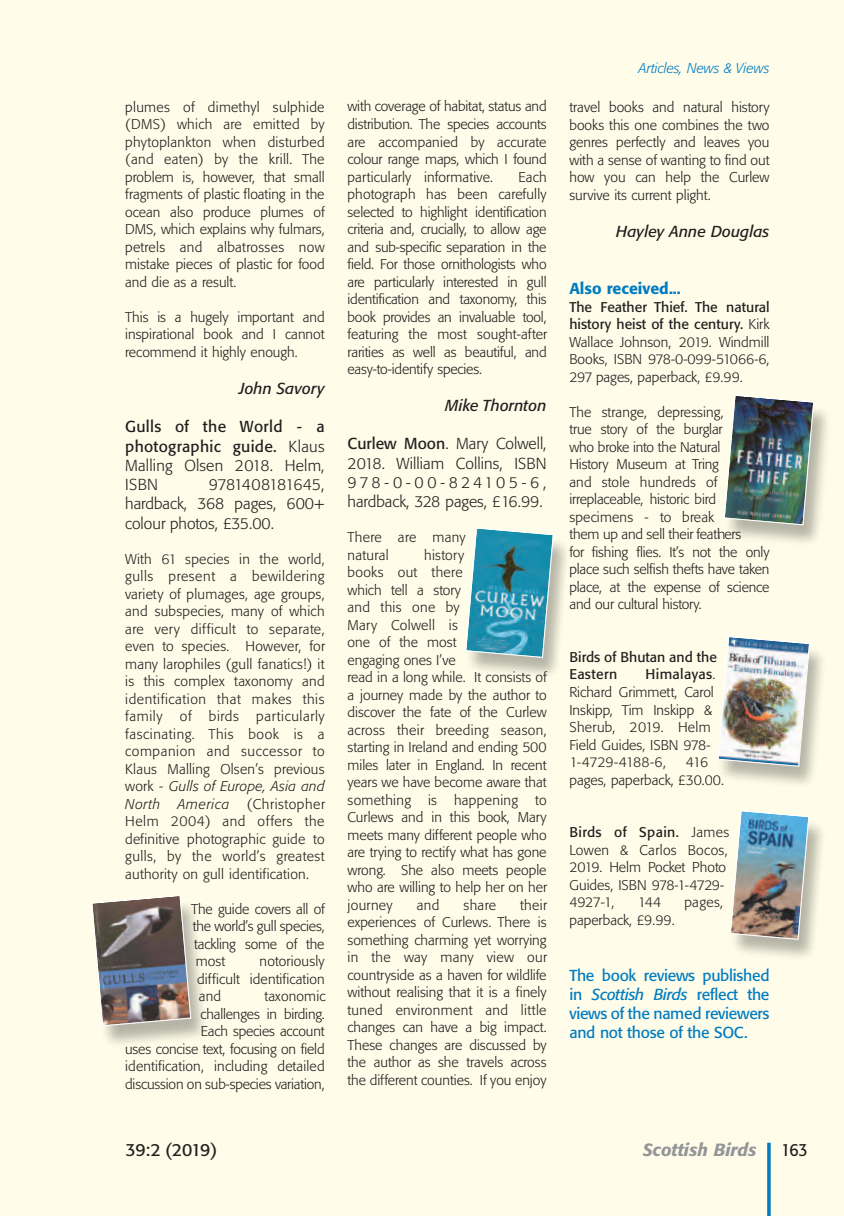
<style>
.page{position:relative;width:844px;height:1216px;background:#fff}
.page>*{position:absolute;margin:0;border:0;box-sizing:border-box;transform-origin:0 0}
.t1{font:italic 500 17.5px "Formata BQ";color:#939598}
.t2{font:17.5px "Formata BQ";letter-spacing:-.045em;color:#231f20}
.t3{font:17.5px "Formata BQ";letter-spacing:-.045em;color:#231f20;scale:.9 1}
.t4{font:300 15.75px/19.2px "Formata BQ";color:#231f20;text-align:justify}
.t5{font:15.75px/19.2px "Formata BQ";letter-spacing:-.02em;color:#007cc2;text-align:justify}
.t6{font:15.75px/19.2px "Formata BQ";letter-spacing:.02em;color:#231f20;text-align:justify}
.t7{font:italic 15.75px "Formata BQ";color:#231f20}
.t8{font:500 15.75px "Formata BQ";color:#007cc2}
.t9{font:300 14px/17.5px "Formata BQ";color:#231f20;text-align:justify}
.t10{font:14px/17.5px "Formata BQ";color:#231f20}
.t11{font:italic 300 14px "Formata BQ";color:#007cc2}
.t12{font:300 14px/17.5px "Formata BQ";letter-spacing:.025em;color:#231f20}
.s1{font-weight:300}
.s2{font-style:italic}
.s3{font-weight:400}
</style>
<div class="page">
<div style="left:0;top:0;width:843px;height:1215px;background:#fffde9"></div>
<hr style="left:767px;top:1142px;width:3px;height:73px;background:#007cc2">
<img style="left:91px;top:895px;width:101px;height:131px">
<img style="left:465px;top:527px;width:89px;height:131px">
<img style="left:724px;top:394px;width:90px;height:132px">
<img style="left:717px;top:636px;width:93px;height:131px">
<img style="left:730px;top:810px;width:79px;height:130px">
<p class="t9" style="left:125px;top:99px;width:201px">plumes of dimethyl sulphide (DMS) which are emitted by phytoplankton when disturbed (and eaten) by the krill. The problem is, however, that small fragments of plastic floating in the ocean also produce plumes of DMS, which explains why fulmars, petrels and albatrosses now mistake pieces of plastic for food and die as a result.</p>
<p class="t9" style="left:125px;top:309px;width:201px">This is a hugely important and inspirational book and I cannot recommend it highly enough.</p>
<p class="t7" style="left:239px;top:381px;width:87px">John Savory</p>
<p class="t6" style="left:125px;top:418px;width:201px">Gulls of the World - a photographic guide. <span class="s1">Klaus Malling Olsen 2018. Helm, ISBN</span></p>
<p class="t4" style="left:125px;top:476px;width:201px;text-indent:84px">9781408181645, hardback, 368 pages, 600+ colour photos, £35.00.</p>
<p class="t9" style="left:125px;top:551px;width:201px">With 61 species in the world, gulls present a bewildering variety of plumages, age groups, and subspecies, many of which are very difficult to separate, even to species. However, for many larophiles (gull fanatics!) it is this complex taxonomy and identification that makes this family of birds particularly fascinating. This book is a companion and successor to Klaus Malling Olsen’s previous work - <span class="s2">Gulls of Europe, Asia and North America</span> (Christopher Helm 2004) and offers the definitive photographic guide to gulls, by the world’s greatest authority on gull identification.</p>
<p class="t9" style="left:191px;top:901px;width:135px">The guide covers all of the world’s gull species, tackling some of the most</p>
<p class="t9" style="left:197px;top:953px;width:129px;text-indent:62px">notoriously difficult identification and</p>
<p class="t9" style="left:125px;top:988px;width:202px;text-align:right">taxonomic<br>challenges in birding.<br>Each species account<br>uses concise text, focusing on field identification, including detailed discussion on sub-species variation,</p>
<p class="t2" style="left:125px;top:1141px;width:93px">39:2 (2019)</p>
<p class="t9" style="left:347px;top:99px;width:200px">with coverage of habitat, status and distribution. The species accounts are accompanied by accurate colour range maps, which I found particularly informative.</p>
<p class="t9" style="left:347px;top:169px;width:201px;text-indent:171px">Each photograph has been carefully selected to highlight identification criteria and, crucially, to allow age and sub-specific separation in the field. For those ornithologists who are particularly interested in gull identification and taxonomy, this book provides an invaluable tool, featuring the most sought-after rarities as well as beautiful, and easy-to-identify species.</p>
<p class="t7" style="left:445px;top:398px;width:103px">Mike Thornton</p>
<p class="t4" style="left:347px;top:435px;width:200px"><span class="s3">Curlew Moon</span>. Mary Colwell, 2018. William Collins, ISBN 978-0-00-824105-6, hardback, 328 pages, £16.99.</p>
<p class="t12" style="left:347px;top:529px;width:120px">There are many natural</p>
<p class="t9" style="left:347px;top:547px;width:201px;text-align:left;text-indent:77px">history<br>books out there<br>which tell a story<br>and this one by<br>Mary Colwell is<br>one of the most<br>engaging ones I’ve<br>read in a long while. It consists of a journey made by the author to discover the fate of the Curlew across their breeding season, starting in Ireland and ending 500 miles later in England. In recent years we have become aware that something is happening to<br>Curlews and in this book, Mary meets many different people who are trying to rectify what has gone wrong. She also meets people who are willing to help her on her journey</p>
<p class="t9" style="left:347px;top:897px;width:201px;text-indent:173px">their experiences of Curlews. There is something charming yet worrying in the way many view our countryside as a haven for wildlife without realising that it is a finely tuned environment and little changes can have a big impact.<br>These changes are discussed by the author as she travels across the different counties. If you enjoy</p>
<p class="t9" style="left:417px;top:897px;width:24px">and</p>
<p class="t9" style="left:463px;top:897px;width:34px">share</p>
<p class="t11" style="left:638px;top:62px;width:132px">Articles, News &amp; Views</p>
<p class="t9" style="left:569px;top:100px;width:201px">travel books and natural history books this one combines the two genres perfectly and leaves you with a sense of wanting to find out how you can help the Curlew survive its current plight.</p>
<p class="t7" style="left:616px;top:224px;width:155px">Hayley Anne Douglas</p>
<p class="t8" style="left:569px;top:282px;width:113px">Also received...</p>
<p class="t9" style="left:569px;top:299px;width:201px"><span class="s3">The Feather Thief. The natural history heist of the century.</span> Kirk Wallace Johnson, 2019. Windmill Books, ISBN 978-0-099-51066-6, 297 pages, paperback, £9.99.</p>
<p class="t9" style="left:569px;top:404px;width:201px;text-align:left">The strange, depressing,<br>true story of the burglar<br>who broke into the Natural<br>History Museum at Tring<br>and stole hundreds of irreplaceable, historic bird specimens - to break<br>them up and sell their feathers<br>for fishing flies. It’s not the only place such selfish thefts have taken place, at the expense of science and our cultural history.</p>
<p class="t10" style="left:569px;top:649px;width:149px">Birds of Bhutan and the<br>Eastern</p>
<p class="t9" style="left:569px;top:667px;width:147px;text-align:left;text-indent:76px"><span class="s3">Himalayas</span>.<br>Richard Grimmett, Carol<br>Inskipp, Tim Inskipp &amp;<br>Sherub, 2019. Helm<br>Field Guides, ISBN 978-<br>1-4729-4188-6,</p>
<p class="t9" style="left:569px;top:754px;width:156px;text-indent:116px">416 pages, paperback, £30.00.</p>
<p class="t9" style="left:569px;top:824px;width:161px;text-align:left"><span class="s3">Birds of Spain.</span> James<br>Lowen &amp; Carlos Bocos,<br>2019. Helm Pocket Photo<br>Guides, ISBN 978-1-4729-<br>4927-1,</p>
<p class="t9" style="left:637px;top:894px;width:25px">144</p>
<p class="t9" style="left:684px;top:894px;width:40px">pages,</p>
<p class="t9" style="left:569px;top:912px;width:107px">paperback, £9.99.</p>
<p class="t5" style="left:569px;top:966px;width:201px">The book reviews published in <span class="s2">Scottish Birds</span> reflect the views of the named reviewers and not those of the SOC.</p>
<p class="t1" style="left:642px;top:1141px;width:115px">Scottish Birds</p>
<p class="t3" style="left:781px;top:1141px;width:31px">163</p>
</div>
